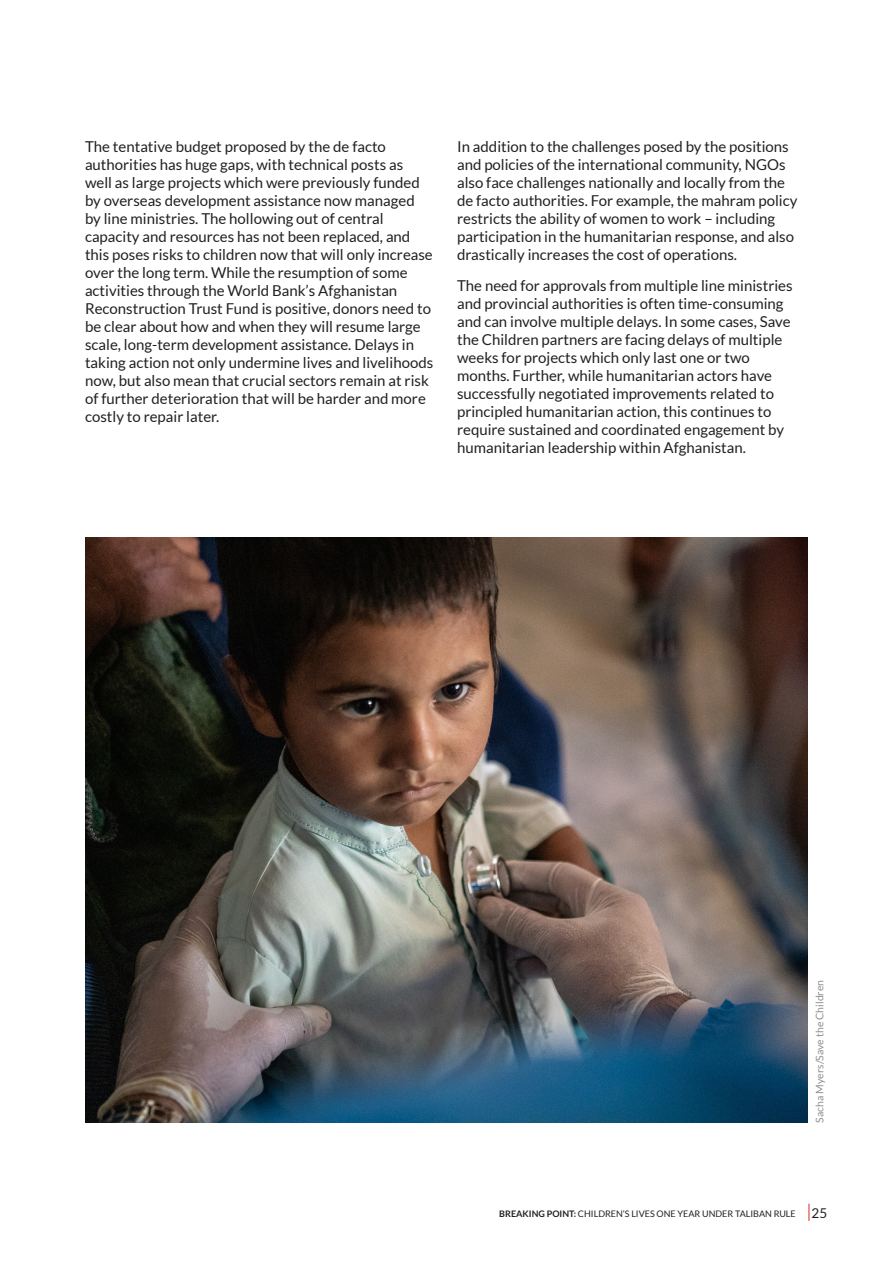
<style>
.page{position:relative;width:893px;height:1263px;background:#fff}
.page>*{position:absolute;margin:0;border:0;box-sizing:border-box;transform-origin:0 0}
.Body_Copy{font:15px/18px "Lato";color:#231f20}
.t1{font:10.5px "Lato";color:#8e9091}
.t2{font:9px "Lato";color:#231f20}
.s1{font-weight:700}
.s2{font-size:13.5px}
</style>
<div class="page">
<svg style="left:809px;top:1203px;width:1px;height:18px"></svg>
<img style="left:85px;top:538px;width:723px;height:585px">
<p class="Body_Copy" style="left:85px;top:138px;width:350px">The tentative budget proposed by the de facto authorities has huge gaps, with technical posts as well as large projects which were previously funded by overseas development assistance now managed by line ministries. The hollowing out of central capacity and resources has not been replaced, and this poses risks to children now that will only increase over the long term. While the resumption of some activities through the World Bank’s Afghanistan Reconstruction Trust Fund is positive, donors need to be clear about how and when they will resume large scale, long-term development assistance. Delays in taking action not only undermine lives and livelihoods now, but also mean that crucial sectors remain at risk of further deterioration that will be harder and more costly to repair later.</p>
<p class="Body_Copy" style="left:457px;top:138px;width:342px">In addition to the challenges posed by the positions and policies of the international community, NGOs also face challenges nationally and locally from the de facto authorities. For example, the mahram policy restricts the ability of women to work – including participation in the humanitarian response, and also drastically increases the cost of operations.</p>
<p class="Body_Copy" style="left:457px;top:277px;width:337px">The need for approvals from multiple line ministries and provincial authorities is often time-consuming and can involve multiple delays. In some cases, Save the Children partners are facing delays of multiple weeks for projects which only last one or two months. Further, while humanitarian actors have successfully negotiated improvements related to principled humanitarian action, this continues to require sustained and coordinated engagement by humanitarian leadership within Afghanistan.</p>
<p class="t1" style="left:814px;top:1123px;width:144px;rotate:-90deg">Sacha Myers/Save the Children</p>
<p class="t2" style="left:499px;top:1208px;width:329px"><span class="s1">BREAKING POINT:</span> CHILDREN’S LIVES ONE YEAR UNDER TALIBAN RULE <span class="s2">25</span></p>
</div>
